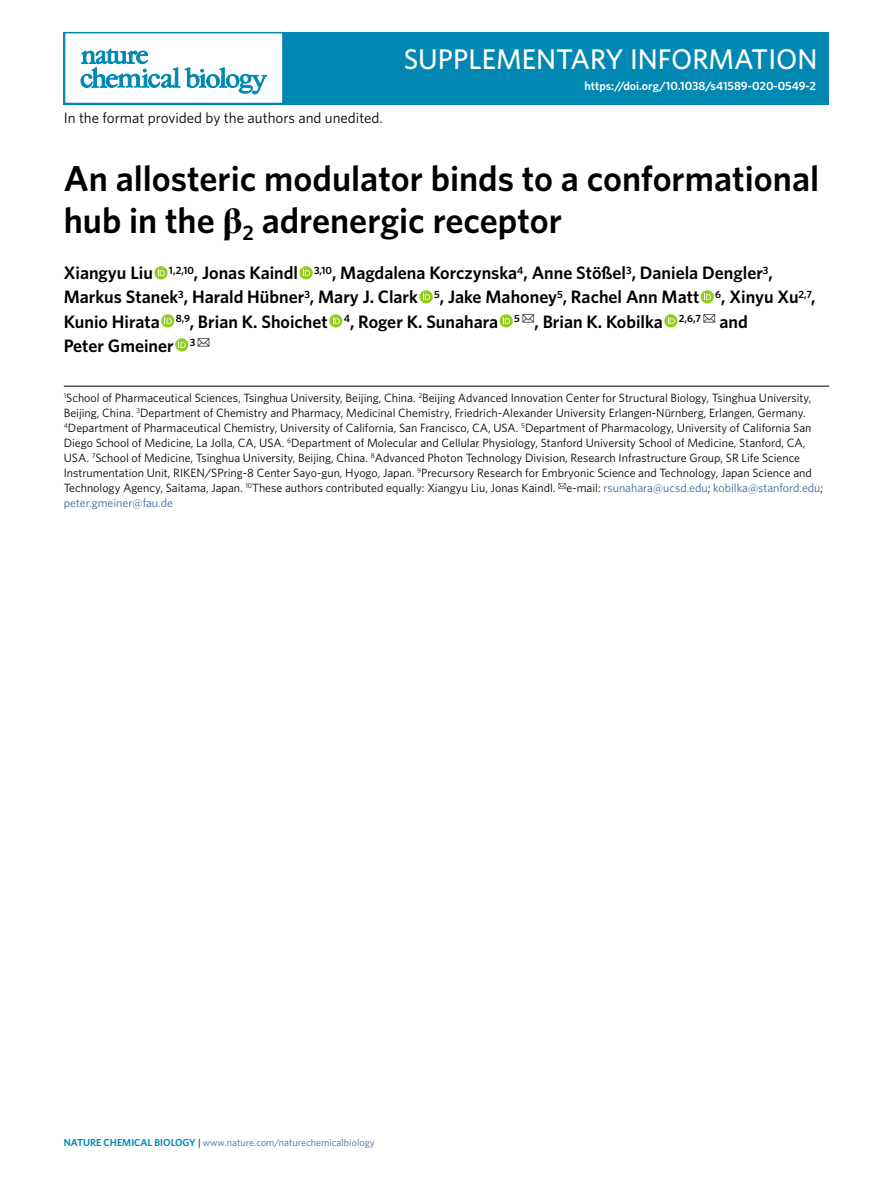
<style>
.page{position:relative;width:893px;height:1187px;background:#fff}
.page>*{position:absolute;margin:0;border:0;box-sizing:border-box;transform-origin:0 0}
.t1{font:600 36px/42px "Whitney";color:#000}
.t2{font:500 30px "Whitney";color:#fff}
.t3{font:500 28.5px "Whitney";color:#fff}
.t4{font:600 18px/24px "Whitney";color:#000}
.t5{font:15px "Whitney";color:#000}
.t6{font:12px/15px "Whitney";color:#000}
.t7{font:600 12px "Whitney";color:#fff}
.t8{font:10.2px "Whitney";color:#3b699e}
.t9{font:600 10.2px "Whitney";color:#0088b2}
.s1{font-family:"STIX General";font-weight:700}
.s2{color:#3b699e}
.s3{font-weight:600;color:#0088b2}
.s4{color:#000}
</style>
<div class="page">
<div style="left:64px;top:32px;width:765px;height:72px;background:#0088b2"></div>
<div style="left:64px;top:32px;width:220px;height:72px;background:#fff;border:2px solid #0088b2"></div>
<svg style="left:81px;top:49px;width:186px;height:45px"></svg>
<hr style="left:64px;top:386px;width:765px;height:1px;background:#000">
<svg style="left:154px;top:266px;width:14px;height:13px"></svg>
<svg style="left:158px;top:268px;width:7px;height:8px"></svg>
<svg style="left:299px;top:266px;width:14px;height:13px"></svg>
<svg style="left:303px;top:268px;width:7px;height:8px"></svg>
<svg style="left:419px;top:290px;width:14px;height:13px"></svg>
<svg style="left:423px;top:292px;width:7px;height:8px"></svg>
<svg style="left:701px;top:290px;width:13px;height:13px"></svg>
<svg style="left:704px;top:292px;width:7px;height:8px"></svg>
<svg style="left:161px;top:314px;width:13px;height:13px"></svg>
<svg style="left:164px;top:316px;width:8px;height:8px"></svg>
<svg style="left:329px;top:314px;width:13px;height:13px"></svg>
<svg style="left:332px;top:316px;width:8px;height:8px"></svg>
<svg style="left:499px;top:314px;width:14px;height:13px"></svg>
<svg style="left:503px;top:316px;width:7px;height:8px"></svg>
<svg style="left:664px;top:314px;width:13px;height:13px"></svg>
<svg style="left:667px;top:316px;width:8px;height:8px"></svg>
<svg style="left:175px;top:338px;width:13px;height:13px"></svg>
<svg style="left:178px;top:340px;width:8px;height:8px"></svg>
<p class="t5" style="left:64px;top:108px;width:321px">In the format provided by the authors and unedited.</p>
<h2 class="t2" style="left:690px;top:39px;width:129px">ARTICLES</h2>
<p class="t7" style="left:585px;top:78px;width:233px">https://doi.org/10.1038/s41589-020-0549-2</p>
<h3 class="t3" style="left:404px;top:40px;width:415px">SUPPLEMENTARY INFORMATION</h3>
<h1 class="t1" style="left:64px;top:157px;width:757px">An allosteric modulator binds to a conformational hub in the <span class="s1">β</span><sub>2</sub> adrenergic receptor</h1>
<p class="t4" style="left:64px;top:261px;width:753px">Xiangyu Liu <sup>1,2,10</sup>, Jonas Kaindl <sup>3,10</sup>, Magdalena Korczynska<sup>4</sup>, Anne Stößel<sup>3</sup>, Daniela Dengler<sup>3</sup>, Markus Stanek<sup>3</sup>, Harald Hübner<sup>3</sup>, Mary J. Clark <sup>5</sup>, Jake Mahoney<sup>5</sup>, Rachel Ann Matt <sup>6</sup>, Xinyu Xu<sup>2,7</sup>, Kunio Hirata <sup>8,9</sup>, Brian K. Shoichet <sup>4</sup>, Roger K. Sunahara <sup>5</sup> <sup>✉</sup>, Brian K. Kobilka <sup>2,6,7</sup> <sup>✉</sup> and<br>Peter Gmeiner <sup>3</sup> <sup>✉</sup></p>
<p class="t6" style="left:64px;top:390px;width:761px"><sup>1</sup>School of Pharmaceutical Sciences, Tsinghua University, Beijing, China. <sup>2</sup>Beijing Advanced Innovation Center for Structural Biology, Tsinghua University, Beijing, China. <sup>3</sup>Department of Chemistry and Pharmacy, Medicinal Chemistry, Friedrich-Alexander University Erlangen-Nürnberg, Erlangen, Germany.<br><sup>4</sup>Department of Pharmaceutical Chemistry, University of California, San Francisco, CA, USA. <sup>5</sup>Department of Pharmacology, University of California San Diego School of Medicine, La Jolla, CA, USA. <sup>6</sup>Department of Molecular and Cellular Physiology, Stanford University School of Medicine, Stanford, CA, USA. <sup>7</sup>School of Medicine, Tsinghua University, Beijing, China. <sup>8</sup>Advanced Photon Technology Division, Research Infrastructure Group, SR Life Science Instrumentation Unit, RIKEN/SPring-8 Center Sayo-gun, Hyogo, Japan. <sup>9</sup>Precursory Research for Embryonic Science and Technology, Japan Science and Technology Agency, Saitama, Japan. <sup>10</sup>These authors contributed equally: Xiangyu Liu, Jonas Kaindl. <sup>✉</sup>e-mail: <span class="s2">rsunahara@ucsd.edu</span>; <span class="s2">kobilka@stanford.edu</span>; <span class="s2">peter.gmeiner@fau.de</span></p>
<p class="t9" style="left:64px;top:1135px;width:78px">Nature Ch emical</p>
<p class="t8" style="left:154px;top:1135px;width:222px"><span class="s3">Biology</span> <span class="s4">|</span> www.nature.com/naturechemicalbiology</p>
</div>
